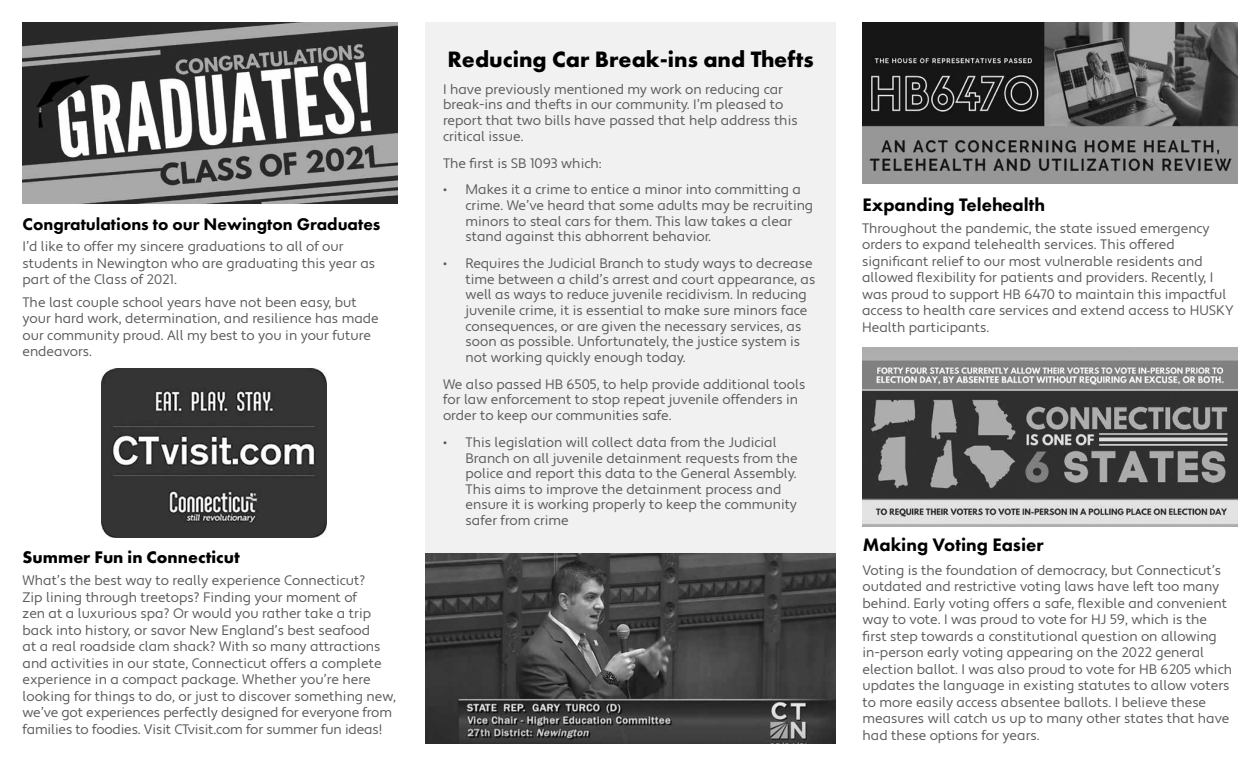
<style>
.page{position:relative;width:1260px;height:765px;background:#fff}
.page>*{position:absolute;margin:0;border:0;box-sizing:border-box;transform-origin:0 0}
.t1{font:700 23.12px "Futura PT";color:#000}
.t2{font:800 18.75px "Futura PT";color:#000}
.t3{font:800 17.5px "Futura PT";color:#000}
.t4{font:700 17.5px "Futura PT";color:#000}
.t5{font:13.75px/16.5px "Apertura";color:#58595b}
</style>
<div class="page">
<div style="left:425px;top:22px;width:411px;height:721px;background:#f1f1f2"></div>
<img style="left:23px;top:22px;width:375px;height:182px">
<img style="left:101px;top:369px;width:225px;height:168px">
<img style="left:862px;top:22px;width:375px;height:162px">
<img style="left:863px;top:348px;width:375px;height:179px">
<img style="left:425px;top:553px;width:411px;height:190px">
<p class="t3" style="left:22px;top:213px;width:360px">Congratulations to our Newington Graduates</p>
<p class="t5" style="left:22px;top:239px;width:354px">I’d like to offer my sincere graduations to all of our students in Newington who are graduating this year as part of the Class of 2021.</p>
<p class="t5" style="left:22px;top:294px;width:358px">The last couple school years have not been easy, but your hard work, determination, and resilience has made our community proud. All my best to you in your future endeavors.</p>
<p class="t4" style="left:22px;top:546px;width:219px">Summer Fun in Connecticut</p>
<p class="t5" style="left:22px;top:573px;width:375px">What’s the best way to really experience Connecticut?<br>Zip lining through treetops? Finding your moment of<br>zen at a luxurious spa? Or would you rather take a trip back into history, or savor New England’s best seafood<br>at a real roadside clam shack? With so many attractions and activities in our state, Connecticut offers a complete experience in a compact package. Whether you’re here looking for things to do, or just to discover something new, we’ve got experiences perfectly designed for everyone from families to foodies. Visit CTvisit.com for summer fun ideas!</p>
<h1 class="t1" style="left:447px;top:44px;width:368px">Reducing Car Break-ins and Thefts</h1>
<p class="t5" style="left:443px;top:82px;width:356px;line-height:15.6px">I have previously mentioned my work on reducing car break-ins and thefts in our community. I’m pleased to report that two bills have passed that help address this critical issue.</p>
<p class="t5" style="left:443px;top:155px;width:160px">The first is SB 1093 which:</p>
<p class="t5" style="left:466px;top:182px;width:349px;line-height:15.6px;text-indent:-22px">• Makes it a crime to entice a minor into committing a crime. We’ve heard that some adults may be recruiting minors to steal cars for them. This law takes a clear stand against this abhorrent behavior.</p>
<p class="t5" style="left:466px;top:256px;width:351px;line-height:15.6px;text-indent:-22px">• Requires the Judicial Branch to study ways to decrease time between a child’s arrest and court appearance, as well as ways to reduce juvenile recidivism. In reducing juvenile crime, it is essential to make sure minors face consequences, or are given the necessary services, as soon as possible. Unfortunately, the justice system is not working quickly enough today.</p>
<p class="t5" style="left:443px;top:377px;width:364px;line-height:15.6px">We also passed HB 6505, to help provide additional tools for law enforcement to stop repeat juvenile offenders in order to keep our communities safe.</p>
<p class="t5" style="left:466px;top:435px;width:334px;line-height:15.6px;text-indent:-22px">• This legislation will collect data from the Judicial Branch on all juvenile detainment requests from the police and report this data to the General Assembly.<br>This aims to improve the detainment process and ensure it is working properly to keep the community safer from crime</p>
<h2 class="t2" style="left:862px;top:193px;width:184px">Expanding Telehealth</h2>
<p class="t5" style="left:862px;top:220px;width:373px">Throughout the pandemic, the state issued emergency orders to expand telehealth services. This offered significant relief to our most vulnerable residents and allowed flexibility for patients and providers. Recently, I was proud to support HB 6470 to maintain this impactful access to health care services and extend access to HUSKY Health participants.</p>
<h2 class="t2" style="left:863px;top:533px;width:182px">Making Voting Easier</h2>
<p class="t5" style="left:863px;top:562px;width:371px">Voting is the foundation of democracy, but Connecticut’s outdated and restrictive voting laws have left too many behind. Early voting offers a safe, flexible and convenient way to vote. I was proud to vote for HJ 59, which is the first step towards a constitutional question on allowing in-person early voting appearing on the 2022 general election ballot. I was also proud to vote for HB 6205 which updates the language in existing statutes to allow voters to more easily access absentee ballots. I believe these measures will catch us up to many other states that have had these options for years.</p>
</div>
